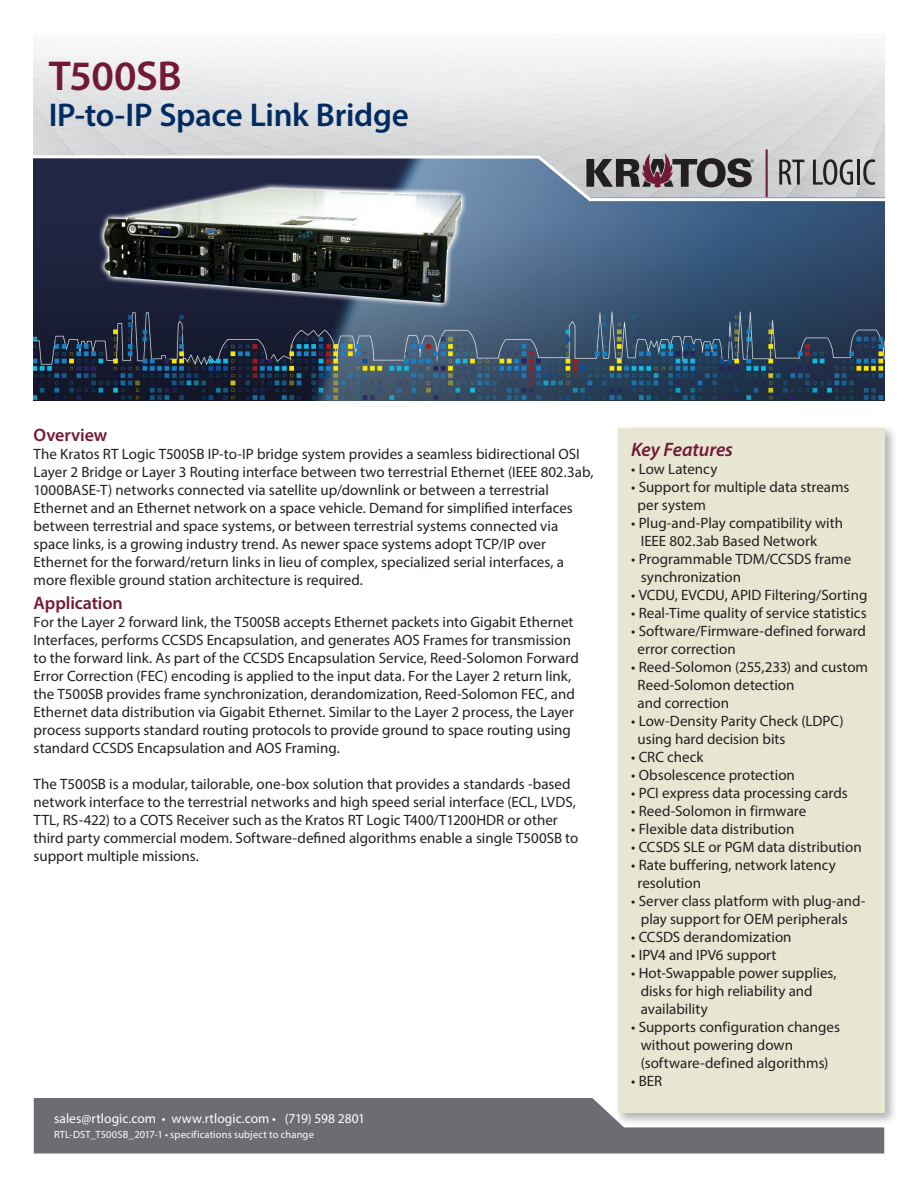
<style>
.page{position:relative;width:918px;height:1188px;background:#fff}
.page>*{position:absolute;margin:0;border:0;box-sizing:border-box;transform-origin:0 0}
.Main_Title{font:600 42px "Myriad Pro";letter-spacing:-.015em;color:#721935}
.SubTitle{font:600 33px "Myriad Pro";letter-spacing:-.01em;color:#002c62}
.Box_Title{font:italic 600 19.5px "Myriad Pro";letter-spacing:-.01em;color:#721935}
.Heading_1{font:600 18px "Myriad Pro";letter-spacing:-.005em;color:#721935}
.Body_Text{font:15px/18px "Myriad Pro";color:#231f20}
.Footer9{font:13.5px "Myriad Pro";letter-spacing:.005em;color:#fff}
.t1{font:10.5px "Myriad Pro";letter-spacing:.01em;color:#fff}
</style>
<div class="page">
<div style="left:34px;top:1098px;width:850px;height:56px;background:#6c6d70"></div>
<hr style="left:766px;top:149px;width:2px;height:48px;background:#721935">
<div style="left:614px;top:424px;width:283px;height:702px;background:#231f20;opacity:.35"></div>
<div style="left:618px;top:428px;width:266px;height:685px;background:#e7e6d3"></div>
<img style="left:34px;top:203px;width:850px;height:197px">
<svg style="left:33px;top:153px;width:852px;height:50px;background:#7a8090"></svg>
<p class="Main_Title" style="left:49px;top:50px;width:134px">T500SB</p>
<p class="SubTitle" style="left:49px;top:94px;width:362px">IP-to-IP Space Link Bridge</p>
<p class="Heading_1" style="left:34px;top:424px;width:75px">Overview</p>
<p class="Body_Text" style="left:34px;top:445px;width:561px">The Kratos RT Logic T500SB IP-to-IP bridge system provides a seamless bidirectional OSI Layer 2 Bridge or Layer 3 Routing interface between two terrestrial Ethernet (IEEE 802.3ab, 1000BASE-T) networks connected via satellite up/downlink or between a terrestrial Ethernet and an Ethernet network on a space vehicle. Demand for simplified interfaces between terrestrial and space systems, or between terrestrial systems connected via space links, is a growing industry trend. As newer space systems adopt TCP/IP over Ethernet for the forward/return links in lieu of complex, specialized serial interfaces, a more flexible ground station architecture is required.</p>
<p class="Heading_1" style="left:34px;top:592px;width:91px">Application</p>
<p class="Body_Text" style="left:34px;top:613px;width:547px">For the Layer 2 forward link, the T500SB accepts Ethernet packets into Gigabit Ethernet Interfaces, performs CCSDS Encapsulation, and generates AOS Frames for transmission to the forward link. As part of the CCSDS Encapsulation Service, Reed-Solomon Forward Error Correction (FEC) encoding is applied to the input data. For the Layer 2 return link, the T500SB provides frame synchronization, derandomization, Reed-Solomon FEC, and Ethernet data distribution via Gigabit Ethernet. Similar to the Layer 2 process, the Layer process supports standard routing protocols to provide ground to space routing using standard CCSDS Encapsulation and AOS Framing.</p>
<p class="Body_Text" style="left:34px;top:775px;width:546px">The T500SB is a modular, tailorable, one-box solution that provides a standards -based network interface to the terrestrial networks and high speed serial interface (ECL, LVDS, TTL, RS-422) to a COTS Receiver such as the Kratos RT Logic T400/T1200HDR or other third party commercial modem. Software-defined algorithms enable a single T500SB to support multiple missions.</p>
<p class="Footer9" style="left:54px;top:1110px;width:313px">sales@rtlogic.com • www.rtlogic.com • (719) 598 2801</p>
<p class="t1" style="left:54px;top:1128px;width:261px">RTL-DST_T500SB_2017-1 • specifications subject to change</p>
<p class="Box_Title" style="left:631px;top:437px;width:103px">Key Features</p>
<p class="Body_Text" style="left:631px;top:460px;width:88px">• Low Latency</p>
<p class="Body_Text" style="left:638px;top:478px;width:213px;text-indent:-6px">• Support for multiple data streams per system</p>
<p class="Body_Text" style="left:641px;top:514px;width:204px;text-indent:-10px">• Plug-and-Play compatibility with<br>IEEE 802.3ab Based Network</p>
<p class="Body_Text" style="left:641px;top:550px;width:212px;text-indent:-10px">• Programmable TDM/CCSDS frame synchronization</p>
<p class="Body_Text" style="left:631px;top:586px;width:238px">• VCDU, EVCDU, APID Filtering/Sorting</p>
<p class="Body_Text" style="left:631px;top:604px;width:237px">• Real-Time quality of service statistics</p>
<p class="Body_Text" style="left:638px;top:622px;width:230px;text-indent:-6px">• Software/Firmware-defined forward error correction</p>
<p class="Body_Text" style="left:638px;top:658px;width:232px;text-indent:-6px">• Reed-Solomon (255,233) and custom<br>Reed-Solomon detection<br>and correction</p>
<p class="Body_Text" style="left:638px;top:712px;width:208px;text-indent:-6px">• Low-Density Parity Check (LDPC) using hard decision bits</p>
<p class="Body_Text" style="left:631px;top:748px;width:74px">• CRC check</p>
<p class="Body_Text" style="left:631px;top:766px;width:165px">• Obsolescence protection</p>
<p class="Body_Text" style="left:631px;top:784px;width:218px">• PCI express data processing cards</p>
<p class="Body_Text" style="left:631px;top:802px;width:177px">• Reed-Solomon in firmware</p>
<p class="Body_Text" style="left:631px;top:820px;width:165px">• Flexible data distribution</p>
<p class="Body_Text" style="left:631px;top:838px;width:232px">• CCSDS SLE or PGM data distribution</p>
<p class="Body_Text" style="left:638px;top:856px;width:200px;text-indent:-6px">• Rate buffering, network latency resolution</p>
<p class="Body_Text" style="left:631px;top:892px;width:236px;text-align:center">• Server class platform with plug-and&shy;play support for OEM peripherals</p>
<p class="Body_Text" style="left:631px;top:928px;width:162px">• CCSDS derandomization</p>
<p class="Body_Text" style="left:631px;top:946px;width:147px">• IPV4 and IPV6 support</p>
<p class="Body_Text" style="left:641px;top:964px;width:197px;text-indent:-10px">• Hot-Swappable power supplies, disks for high reliability and availability</p>
<p class="Body_Text" style="left:641px;top:1018px;width:201px;text-indent:-10px">• Supports configuration changes without powering down (software-defined algorithms)</p>
<p class="Body_Text" style="left:631px;top:1072px;width:33px">• BER</p>
</div>
